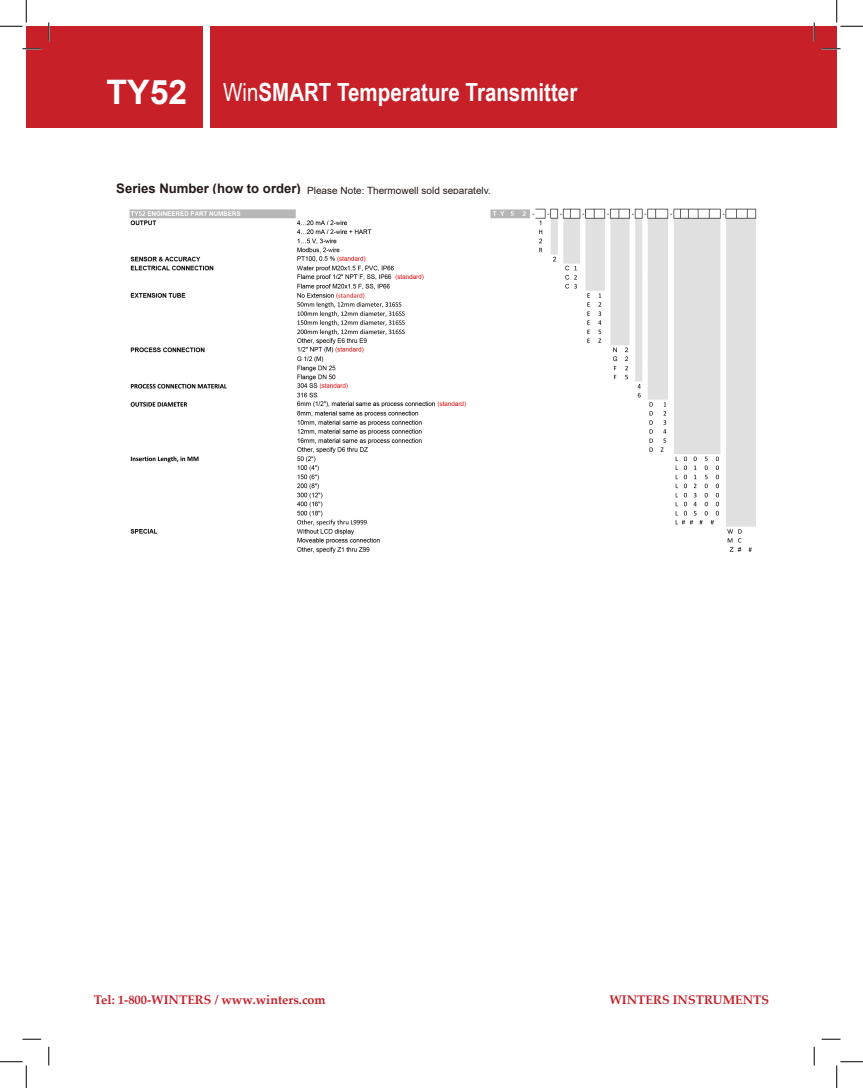
<style>
.page{position:relative;width:863px;height:1088px;background:#fff}
.page>*{position:absolute;margin:0;border:0;box-sizing:border-box;transform-origin:0 0}
.t1{font:700 33.75px "Arial";color:#fff}
.t2{font:700 25px "Arial Narrow";color:#fff}
.t3{font:700 13.12px "Arial";color:#231916}
.t4{font:700 12.5px "Palatino Linotype";color:#c72029}
.t5{font:10px "Arial";color:#231916}
.s1{font-weight:400}
</style>
<div class="page">
<div style="left:26px;top:26px;width:177px;height:102px;background:#c72029"></div>
<div style="left:210px;top:26px;width:626px;height:102px;background:#c72029"></div>
<img style="left:129px;top:208px;width:628px;height:345px">
<svg style="left:22px;top:48px;width:19px;height:2px"></svg>
<svg style="left:821px;top:48px;width:19px;height:2px"></svg>
<svg style="left:22px;top:1038px;width:19px;height:2px"></svg>
<svg style="left:821px;top:1038px;width:19px;height:2px"></svg>
<svg style="left:48px;top:22px;width:2px;height:19px"></svg>
<svg style="left:48px;top:1046px;width:2px;height:19px"></svg>
<svg style="left:813px;top:22px;width:2px;height:19px"></svg>
<svg style="left:813px;top:1046px;width:2px;height:19px"></svg>
<svg style="left:0;top:0;width:27px;height:27px"></svg>
<svg style="left:0;top:1061px;width:27px;height:27px"></svg>
<svg style="left:836px;top:0;width:26px;height:27px"></svg>
<svg style="left:836px;top:1061px;width:26px;height:27px"></svg>
<p class="t1" style="left:107px;top:68px;width:82px">TY52</p>
<p class="t2" style="left:223px;top:73px;width:355px"><span class="s1">Win</span>SMART Temperature Transmitter</p>
<p class="t3" style="left:116px;top:179px;width:186px">Series Number (how to order)</p>
<p class="t5" style="left:307px;top:183px;width:185px">Please Note: Thermowell sold separately.</p>
<p class="t4" style="left:94px;top:991px;width:233px">Tel: 1-800-WINTERS / www.winters.com</p>
<p class="t4" style="left:609px;top:991px;width:161px">WINTERS INSTRUMENTS</p>
</div>
